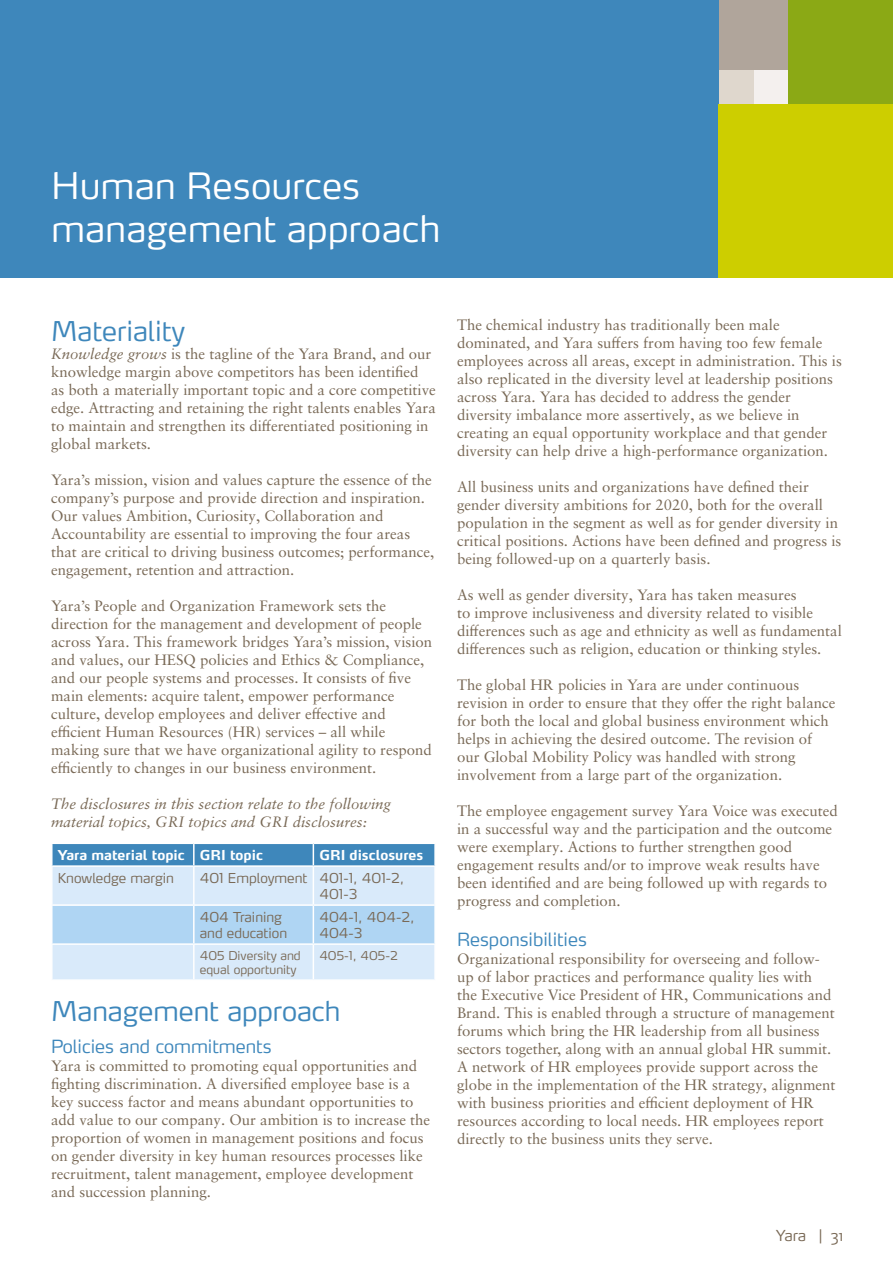
<style>
.page{position:relative;width:893px;height:1263px;background:#fff}
.page>*{position:absolute;margin:0;border:0;box-sizing:border-box;transform-origin:0 0}
.t1{font:300 36px "Max OT";color:#fff}
.t2{font:300 27px "Yara Max LF";color:#3e87bb}
.t3{font:300 18px "Yara Max LF";color:#3e87bb}
.body_text{font:15px/18px "Sabon LT Pro";color:#796956}
.t4{font:italic 15px/18px "Sabon LT Pro";color:#796956}
.t5{font:300 15px "Max OT";letter-spacing:-.01em;color:#796956}
.t6{font:300 13.5px/16.2px "Yara Max LF";color:#796956}
.t7{font:700 13.5px "Yara Max LF";color:#fff}
.t8{font:300 12px/14.4px "Yara Max LF";color:#796956}
.s1{font-style:italic}
</style>
<div class="page">
<div style="left:0;top:0;width:893px;height:278px;background:#3e87bb"></div>
<div style="left:753px;top:70px;width:35px;height:35px;background:#f4f0ee"></div>
<div style="left:719px;top:70px;width:34px;height:35px;background:#dfd7cd"></div>
<div style="left:719px;top:0;width:69px;height:70px;background:#b0a59b"></div>
<div style="left:788px;top:0;width:105px;height:105px;background:#8ba915"></div>
<div style="left:719px;top:105px;width:174px;height:173px;background:#cdce00"></div>
<svg style="left:52px;top:843px;width:382px;height:136px;background:#b4d4ed"></svg>
<hr style="left:51px;top:865px;width:143px;height:2px;background:#fff">
<hr style="left:51px;top:867px;width:2px;height:37px;background:#fff">
<hr style="left:194px;top:865px;width:119px;height:2px;background:#fff">
<hr style="left:193px;top:867px;width:2px;height:37px;background:#fff">
<hr style="left:313px;top:865px;width:123px;height:2px;background:#fff">
<hr style="left:313px;top:867px;width:1px;height:37px;background:#fff">
<hr style="left:51px;top:904px;width:143px;height:2px;background:#fff">
<hr style="left:51px;top:906px;width:2px;height:37px;background:#fff">
<hr style="left:194px;top:904px;width:119px;height:2px;background:#fff">
<hr style="left:193px;top:906px;width:2px;height:37px;background:#fff">
<hr style="left:313px;top:904px;width:123px;height:2px;background:#fff">
<hr style="left:313px;top:906px;width:1px;height:37px;background:#fff">
<hr style="left:51px;top:943px;width:143px;height:2px;background:#fff">
<hr style="left:51px;top:945px;width:2px;height:34px;background:#fff">
<hr style="left:194px;top:943px;width:119px;height:2px;background:#fff">
<hr style="left:193px;top:945px;width:2px;height:34px;background:#fff">
<hr style="left:313px;top:943px;width:123px;height:2px;background:#fff">
<hr style="left:313px;top:945px;width:1px;height:34px;background:#fff">
<p class="t1" style="left:51px;top:162px;width:310px">Human Resources</p>
<p class="t1" style="left:51px;top:205px;width:391px">management approach</p>
<p class="t2" style="left:51px;top:314px;width:136px">Materiality</p>
<p class="body_text" style="left:51px;top:344px;width:386px"><span class="s1">Knowledge grows</span> is the tagline of the Yara Brand, and our knowledge margin above competitors has been identified<br>as both a materially important topic and a core competitive edge. Attracting and retaining the right talents enables Yara to maintain and strengthen its differentiated positioning in global markets.</p>
<p class="body_text" style="left:51px;top:470px;width:385px">Yara’s mission, vision and values capture the essence of the company’s purpose and provide direction and inspiration.<br>Our values Ambition, Curiosity, Collaboration and Accountability are essential to improving the four areas that are critical to driving business outcomes; performance, engagement, retention and attraction.</p>
<p class="body_text" style="left:51px;top:596px;width:383px">Yara’s People and Organization Framework sets the direction for the management and development of people across Yara. This framework bridges Yara’s mission, vision and values, our HESQ policies and Ethics &amp; Compliance, and our people systems and processes. It consists of five main elements: acquire talent, empower performance culture, develop employees and deliver effective and efficient Human Resources (HR) services – all while making sure that we have organizational agility to respond efficiently to changes in our business environment.</p>
<p class="t4" style="left:51px;top:794px;width:342px">The disclosures in this section relate to the following material topics, GRI topics and GRI disclosures:</p>
<p class="t7" style="left:58px;top:847px;width:128px">Yara material topic</p>
<p class="t7" style="left:200px;top:847px;width:65px">GRI topic</p>
<p class="t7" style="left:319px;top:847px;width:105px">GRI disclosures</p>
<p class="t6" style="left:58px;top:869px;width:118px">Knowledge margin</p>
<p class="t6" style="left:200px;top:869px;width:109px">401 Employment</p>
<p class="t6" style="left:319px;top:869px;width:86px">401-1, 401-2,<br>401-3</p>
<p class="t6" style="left:200px;top:908px;width:89px">404 Training and education</p>
<p class="t6" style="left:319px;top:908px;width:97px">404-1, 404-2,<br>404-3</p>
<p class="t8" style="left:200px;top:948px;width:103px">405 Diversity and equal opportunity</p>
<p class="t8" style="left:319px;top:948px;width:80px">405-1, 405-2</p>
<p class="t2" style="left:51px;top:994px;width:291px">Management approach</p>
<p class="t3" style="left:51px;top:1035px;width:222px">Policies and commitments</p>
<p class="body_text" style="left:51px;top:1057px;width:381px">Yara is committed to promoting equal opportunities and fighting discrimination. A diversified employee base is a key success factor and means abundant opportunities to add value to our company. Our ambition is to increase the proportion of women in management positions and focus on gender diversity in key human resources processes like recruitment, talent management, employee development and succession planning.</p>
<p class="body_text" style="left:457px;top:316px;width:386px">The chemical industry has traditionally been male dominated, and Yara suffers from having too few female employees across all areas, except in administration. This is also replicated in the diversity level at leadership positions across Yara. Yara has decided to address the gender diversity imbalance more assertively, as we believe in creating an equal opportunity workplace and that gender diversity can help drive a high-performance organization.</p>
<p class="body_text" style="left:457px;top:478px;width:386px">All business units and organizations have defined their gender diversity ambitions for 2020, both for the overall population in the segment as well as for gender diversity in critical positions. Actions have been defined and progress is being followed-up on a quarterly basis.</p>
<p class="body_text" style="left:457px;top:586px;width:386px">As well as gender diversity, Yara has taken measures<br>to improve inclusiveness and diversity related to visible differences such as age and ethnicity as well as fundamental differences such as religion, education or thinking styles.</p>
<p class="body_text" style="left:457px;top:676px;width:380px">The global HR policies in Yara are under continuous revision in order to ensure that they offer the right balance for both the local and global business environment which helps in achieving the desired outcome. The revision of our Global Mobility Policy was handled with strong involvement from a large part of the organization.</p>
<p class="body_text" style="left:457px;top:802px;width:382px">The employee engagement survey Yara Voice was executed in a successful way and the participation and the outcome were exemplary. Actions to further strengthen good engagement results and/or to improve weak results have been identified and are being followed up with regards to progress and completion.</p>
<p class="t3" style="left:457px;top:928px;width:131px">Responsibilities</p>
<p class="body_text" style="left:457px;top:949px;width:380px">Organizational responsibility for overseeing and follow&shy;up of labor practices and performance quality lies with the Executive Vice President of HR, Communications and Brand. This is enabled through a structure of management forums which bring the HR leadership from all business sectors together, along with an annual global HR summit.<br>A network of HR employees provide support across the globe in the implementation of the HR strategy, alignment with business priorities and efficient deployment of HR resources according to local needs. HR employees report directly to the business units they serve.</p>
<p class="t5" style="left:776px;top:1226px;width:69px">Yara | 31</p>
</div>
